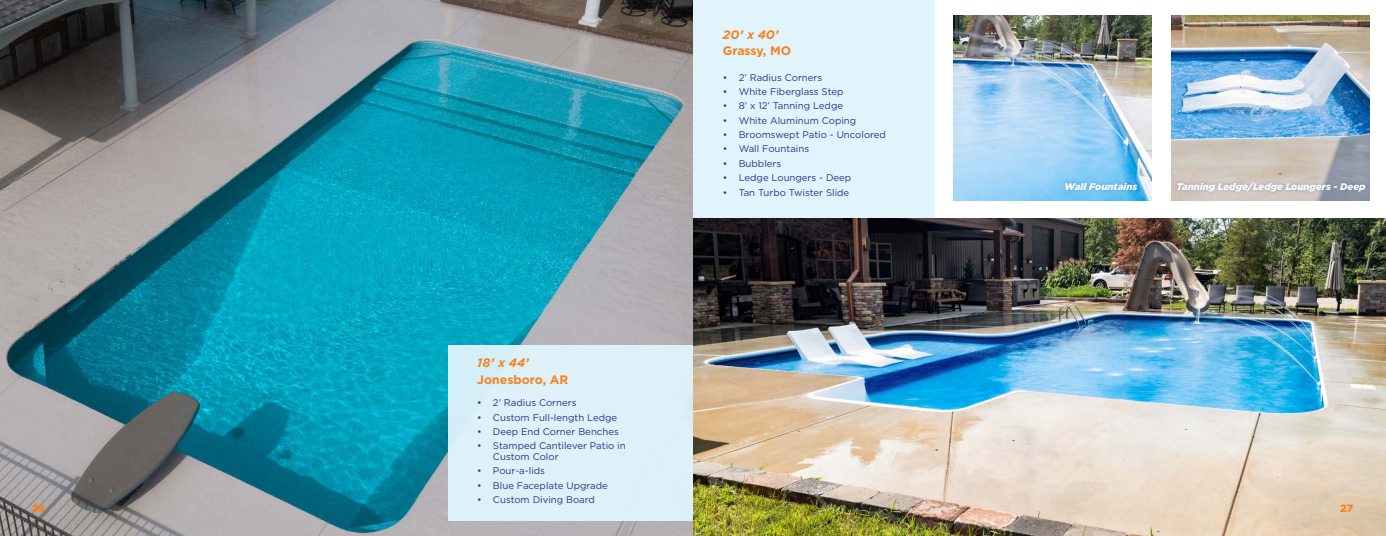
<style>
.page{position:relative;width:1386px;height:536px;background:#fff}
.page>*{position:absolute;margin:0;border:0;box-sizing:border-box;transform-origin:0 0}
.t1{font:700 12.25px "Gotham HTF";color:#f58220}
.t2{font:italic 700 12.25px "Gotham HTF";color:#f58220}
.t3{font:900 10.5px "Gotham";color:#f58220}
.t4{font:9.62px/10.4px "Gotham HTF";color:#2e3092}
.t5{font:italic 900 9.62px "Gotham HTF";color:#fff}
</style>
<div class="page">
<img style="left:0;top:0;width:693px;height:536px">
<div style="left:449px;top:344px;width:244px;height:176px;background:#e1f4fc"></div>
<img style="left:693px;top:217px;width:693px;height:319px">
<div style="left:693px;top:0;width:242px;height:217px;background:#e1f4fc"></div>
<img style="left:953px;top:16px;width:199px;height:185px">
<img style="left:1172px;top:16px;width:198px;height:185px">
<div style="left:1062px;top:179px;width:78px;height:14px;background:#2e3092;opacity:.32"></div>
<div style="left:1174px;top:179px;width:195px;height:16px;background:#2e3092;opacity:.31"></div>
<p class="t2" style="left:723px;top:27px;width:57px">20’ x 40’</p>
<p class="t1" style="left:723px;top:44px;width:70px">Grassy, MO</p>
<p class="t4" style="left:723px;top:72px;width:101px">• 2’ Radius Corners</p>
<p class="t4" style="left:723px;top:86px;width:122px">• White Fiberglass Step</p>
<p class="t4" style="left:723px;top:100px;width:122px">• 8’ x 12’ Tanning Ledge</p>
<p class="t4" style="left:723px;top:115px;width:135px">• White Aluminum Coping</p>
<p class="t4" style="left:723px;top:129px;width:165px">• Broomswept Patio - Uncolored</p>
<p class="t4" style="left:723px;top:144px;width:88px">• Wall Fountains</p>
<p class="t4" style="left:723px;top:158px;width:60px">• Bubblers</p>
<p class="t4" style="left:723px;top:172px;width:130px">• Ledge Loungers - Deep</p>
<p class="t4" style="left:723px;top:187px;width:128px">• Tan Turbo Twister Slide</p>
<p class="t5" style="left:1065px;top:181px;width:74px">Wall Fountains</p>
<p class="t5" style="left:1176px;top:181px;width:191px">Tanning Ledge/Ledge Loungers - Deep</p>
<p class="t2" style="left:477px;top:355px;width:53px">18’ x 44’</p>
<p class="t1" style="left:477px;top:372px;width:93px">Jonesboro, AR</p>
<p class="t4" style="left:477px;top:397px;width:101px">• 2’ Radius Corners</p>
<p class="t4" style="left:477px;top:411px;width:142px">• Custom Full-length Ledge</p>
<p class="t4" style="left:477px;top:426px;width:143px">• Deep End Corner Benches</p>
<p class="t4" style="left:493px;top:440px;width:134px;text-indent:-16px">• Stamped Cantilever Patio in<br>Custom Color</p>
<p class="t4" style="left:477px;top:465px;width:69px">• Pour-a-lids</p>
<p class="t4" style="left:477px;top:479px;width:132px">• Blue Faceplate Upgrade</p>
<p class="t4" style="left:477px;top:494px;width:119px">• Custom Diving Board</p>
<p class="t3" style="left:32px;top:502px;width:15px">26</p>
<p class="t3" style="left:1340px;top:502px;width:14px">27</p>
</div>
